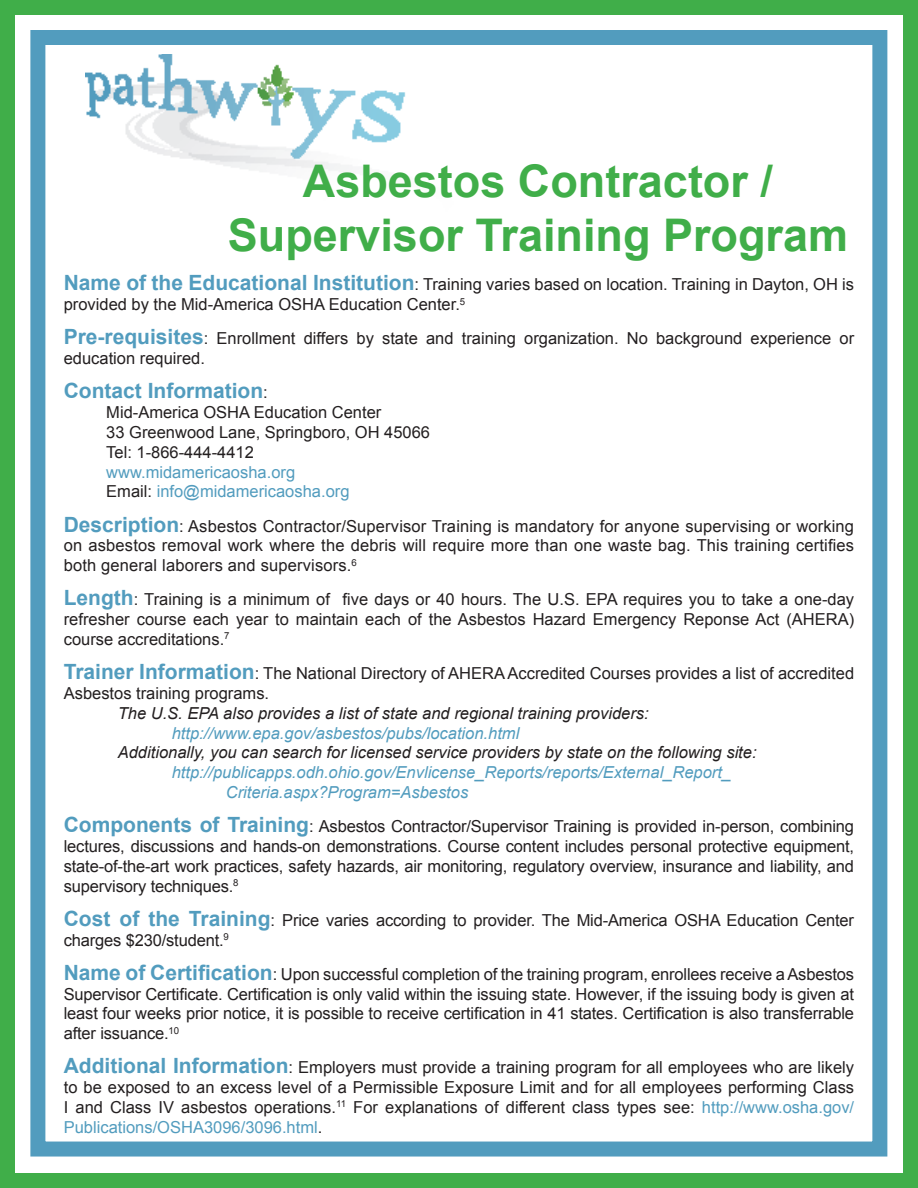
<style>
.page{position:relative;width:918px;height:1188px;background:#fff}
.page>*{position:absolute;margin:0;border:0;box-sizing:border-box;transform-origin:0 0}
.t1{font:700 45px/54px "Arial";color:#40ae49;text-align:center}
.t2{font:700 21px "Arial";color:#529cbe}
.t3{font:16.5px/19.8px "Arial";color:#231f20}
.t4{font:italic 16.5px/19.8px "Arial";color:#529cbe}
.t5{font:italic 16.5px "Arial";color:#231f20}
.t6{font:16.5px/19.8px "Arial";color:#529cbe}
.s1{font-weight:700;font-size:21px;color:#529cbe}
.s2{font-weight:400;font-size:16.5px;color:#231f20}
.s3{color:#231f20}
.s4{color:#529cbe}
</style>
<div class="page">
<div style="left:0;top:0;width:918px;height:1188px;border:15px solid #40ae49"></div>
<div style="left:30px;top:30px;width:857px;height:1127px;border:15px solid #529cbe"></div>
<svg style="left:917px;top:0;width:1px;height:1188px"></svg>
<img style="left:85px;top:54px;width:321px;height:118px">
<h1 class="t1" style="left:228px;top:156px;width:622px">Asbestos Contractor /<br>Supervisor Training Program</h1>
<p class="t3" style="left:64px;top:275px;width:792px"><span class="s1">Name of the Educational Institution</span>: Training varies based on location. Training in Dayton, OH is provided by the Mid-America OSHA Education Center.<sup>5</sup></p>
<p class="t3" style="left:64px;top:329px;width:792px"><span class="s1">Pre-requisites</span>: Enrollment differs by state and training organization. No background experience or education required.</p>
<p class="t2" style="left:64px;top:377px;width:206px">Contact Information<span class="s2">:</span></p>
<p class="t3" style="left:106px;top:403px;width:325px">Mid-America OSHA Education Center<br>33 Greenwood Lane, Springboro, OH 45066<br>Tel: 1-866-444-4412</p>
<p class="t6" style="left:106px;top:462px;width:245px">www.midamericaosha.org<br><span class="s3">Email:</span> info@midamericaosha.org</p>
<p class="t3" style="left:64px;top:516px;width:792px;text-align:justify"><span class="s1">Description</span>: Asbestos Contractor/Supervisor Training is mandatory for anyone supervising or working on asbestos removal work where the debris will require more than one waste bag. This training certifies both general laborers and supervisors.<sup>6</sup></p>
<p class="t3" style="left:64px;top:590px;width:792px;text-align:justify"><span class="s1">Length</span>: Training is a minimum of five days or 40 hours. The U.S. EPA requires you to take a one-day refresher course each year to maintain each of the Asbestos Hazard Emergency Reponse Act (AHERA) course accreditations.<sup>7</sup></p>
<p class="t3" style="left:64px;top:664px;width:792px"><span class="s1">Trainer Information</span>: The National Directory of AHERA Accredited Courses provides a list of accredited<br>Asbestos training programs.</p>
<p class="t5" style="left:118px;top:702px;width:532px">The U.S. EPA also provides a list of state and regional training providers:</p>
<p class="t4" style="left:172px;top:723px;width:349px">http://www.epa.gov/asbestos/pubs/location.html</p>
<p class="t5" style="left:118px;top:742px;width:640px">Additionally, you can search for licensed service providers by state on the following site:</p>
<p class="t4" style="left:226px;top:763px;width:507px;text-indent:-54px">http://publicapps.odh.ohio.gov/Envlicense_Reports/reports/External_Report_<br>Criteria.aspx?Program=Asbestos</p>
<p class="t3" style="left:64px;top:817px;width:792px;text-align:justify"><span class="s1">Components of Training</span>: Asbestos Contractor/Supervisor Training is provided in-person, combining lectures, discussions and hands-on demonstrations. Course content includes personal protective equipment, state-of-the-art work practices, safety hazards, air monitoring, regulatory overview, insurance and liability, and supervisory techniques.<sup>8</sup></p>
<p class="t3" style="left:64px;top:910px;width:792px"><span class="s1">Cost of the Training</span>: Price varies according to provider. The Mid-America OSHA Education Center charges $230/student.<sup>9</sup></p>
<p class="t3" style="left:64px;top:964px;width:792px;text-align:justify"><span class="s1">Name of Certification</span>: Upon successful completion of the training program, enrollees receive a Asbestos Supervisor Certificate. Certification is only valid within the issuing state. However, if the issuing body is given at least four weeks prior notice, it is possible to receive certification in 41 states. Certification is also transferrable after issuance.<sup>10</sup></p>
<p class="t3" style="left:64px;top:1058px;width:792px;text-align:justify"><span class="s1">Additional Information</span>: Employers must provide a training program for all employees who are likely to be exposed to an excess level of a Permissible Exposure Limit and for all employees performing Class I and Class IV asbestos operations.<sup>11</sup> For explanations of different class types see: <span class="s4">http://www.osha.gov/ Publications/OSHA3096/3096.html</span>.</p>
</div>
